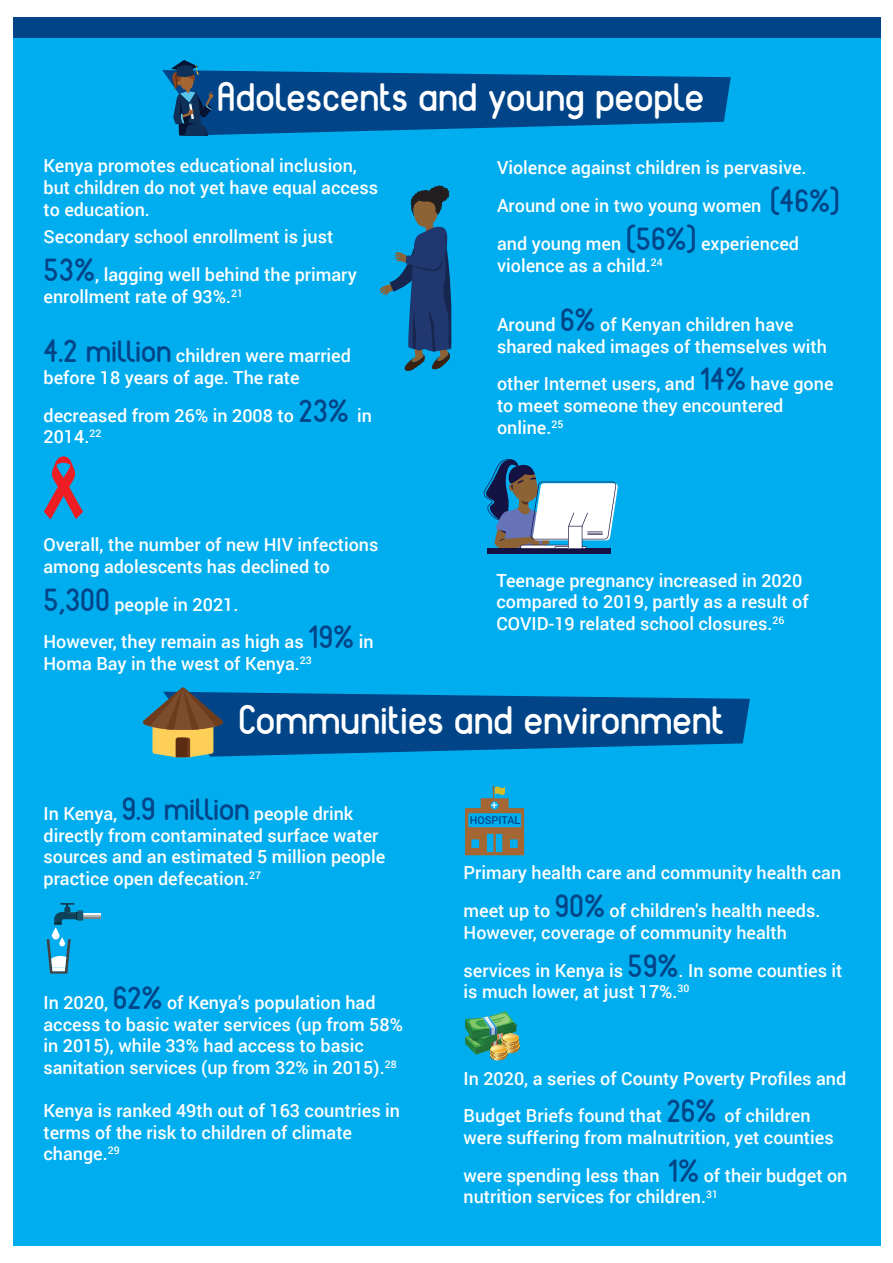
<style>
.page{position:relative;width:893px;height:1263px;background:#fff}
.page>*{position:absolute;margin:0;border:0;box-sizing:border-box;transform-origin:0 0}
.t1{font:700 40.5px "Reef";color:#fff}
.t2{font:500 18px/21.6px "Roboto";color:#fff}
.t3{font:500 11.4px "Roboto";color:#fff}
.t4{font:500 10.8px "Roboto";color:#014588}
.s1{font-family:"Reef";font-weight:700;font-size:31.5px;color:#014588}
</style>
<div class="page">
<div style="left:13px;top:37px;width:867px;height:1208px;background:#00aeef"></div>
<div style="left:13px;top:18px;width:867px;height:20px;background:#014588"></div>
<svg style="left:162px;top:60px;width:569px;height:76px"></svg>
<svg style="left:44px;top:456px;width:39px;height:63px"></svg>
<svg style="left:379px;top:185px;width:73px;height:186px"></svg>
<svg style="left:47px;top:903px;width:54px;height:70px"></svg>
<svg style="left:465px;top:786px;width:59px;height:69px"></svg>
<svg style="left:143px;top:687px;width:607px;height:70px"></svg>
<img style="left:465px;top:1011px;width:55px;height:49px">
<svg style="left:483px;top:459px;width:135px;height:95px"></svg>
<h1 class="t1" style="left:216px;top:70px;width:489px">Adolescents and young people</h1>
<p class="t2" style="left:43px;top:154px;width:336px">Kenya promotes educational inclusion, but children do not yet have equal access to education.</p>
<p class="t2" style="left:43px;top:217px;width:315px;line-height:37.8px">Secondary school enrollment is just<br><span class="s1">53%</span>, lagging well behind the primary</p>
<p class="t2" style="left:44px;top:285px;width:201px">enrollment rate of 93%.<sup>21</sup></p>
<p class="t2" style="left:43px;top:344px;width:309px"><span class="s1">4.2 million</span> children were married before 18 years of age. The rate</p>
<p class="t2" style="left:43px;top:404px;width:330px">decreased from 26% in 2008 to <span class="s1">23%</span> in<br>2014.<sup>22</sup></p>
<p class="t2" style="left:43px;top:533px;width:336px">Overall, the number of new HIV infections among adolescents has declined to</p>
<p class="t2" style="left:43px;top:585px;width:332px;line-height:37.8px"><span class="s1">5,300</span> people in 2021.<br>However, they remain as high as <span class="s1">19%</span> in</p>
<p class="t2" style="left:43px;top:652px;width:270px">Homa Bay in the west of Kenya.<sup>23</sup></p>
<p class="t2" style="left:497px;top:148px;width:344px;line-height:37.8px">Violence against children is pervasive.<br>Around one in two young women <span class="s1">(46%) </span>and young men <span class="s1">(56%)</span> experienced</p>
<p class="t2" style="left:497px;top:254px;width:167px">violence as a child.<sup>24</sup></p>
<p class="t2" style="left:497px;top:313px;width:331px">Around <span class="s1">6%</span> of Kenyan children have shared naked images of themselves with</p>
<p class="t2" style="left:497px;top:372px;width:338px">other Internet users, and <span class="s1">14%</span> have gone to meet someone they encountered online.<sup>25</sup></p>
<p class="t2" style="left:497px;top:569px;width:314px">Teenage pregnancy increased in 2020 compared to 2019, partly as a result of<br>COVID-19 related school closures.<sup>26</sup></p>
<h1 class="t1" style="left:238px;top:694px;width:487px">Communities and environment</h1>
<p class="t2" style="left:43px;top:802px;width:343px">In Kenya, <span class="s1">9.9 million</span> people drink directly from contaminated surface water sources and an estimated 5 million people practice open defecation.<sup>27</sup></p>
<p class="t2" style="left:43px;top:991px;width:361px">In 2020, <span class="s1">62%</span> of Kenya’s population had access to basic water services (up from 58% in 2015), while 33% had access to basic sanitation services (up from 32% in 2015).<sup>28</sup></p>
<p class="t2" style="left:43px;top:1099px;width:358px">Kenya is ranked 49th out of 163 countries in terms of the risk to children of climate change.<sup>29</sup></p>
<p class="t3" style="left:491px;top:797px;width:8px">+</p>
<p class="t4" style="left:470px;top:812px;width:52px">HOSPITAL</p>
<p class="t2" style="left:464px;top:853px;width:379px;line-height:37.8px">Primary health care and community health can meet up to <span class="s1">90%</span> of children's health needs.</p>
<p class="t2" style="left:464px;top:913px;width:380px;line-height:37.8px">However, coverage of community health services in Kenya is <span class="s1">59%</span>. In some counties it</p>
<p class="t2" style="left:463px;top:980px;width:227px">is much lower, at just 17%.<sup>30</sup></p>
<p class="t2" style="left:464px;top:1059px;width:384px;line-height:37.8px">In 2020, a series of County Poverty Profiles and<br>Budget Briefs found that <span class="s1">26%</span> of children</p>
<p class="t2" style="left:464px;top:1118px;width:385px;line-height:37.8px">were suffering from malnutrition, yet counties were spending less than <span class="s1">1%</span> of their budget on</p>
<p class="t2" style="left:463px;top:1185px;width:256px">nutrition services for children.<sup>31</sup></p>
</div>
